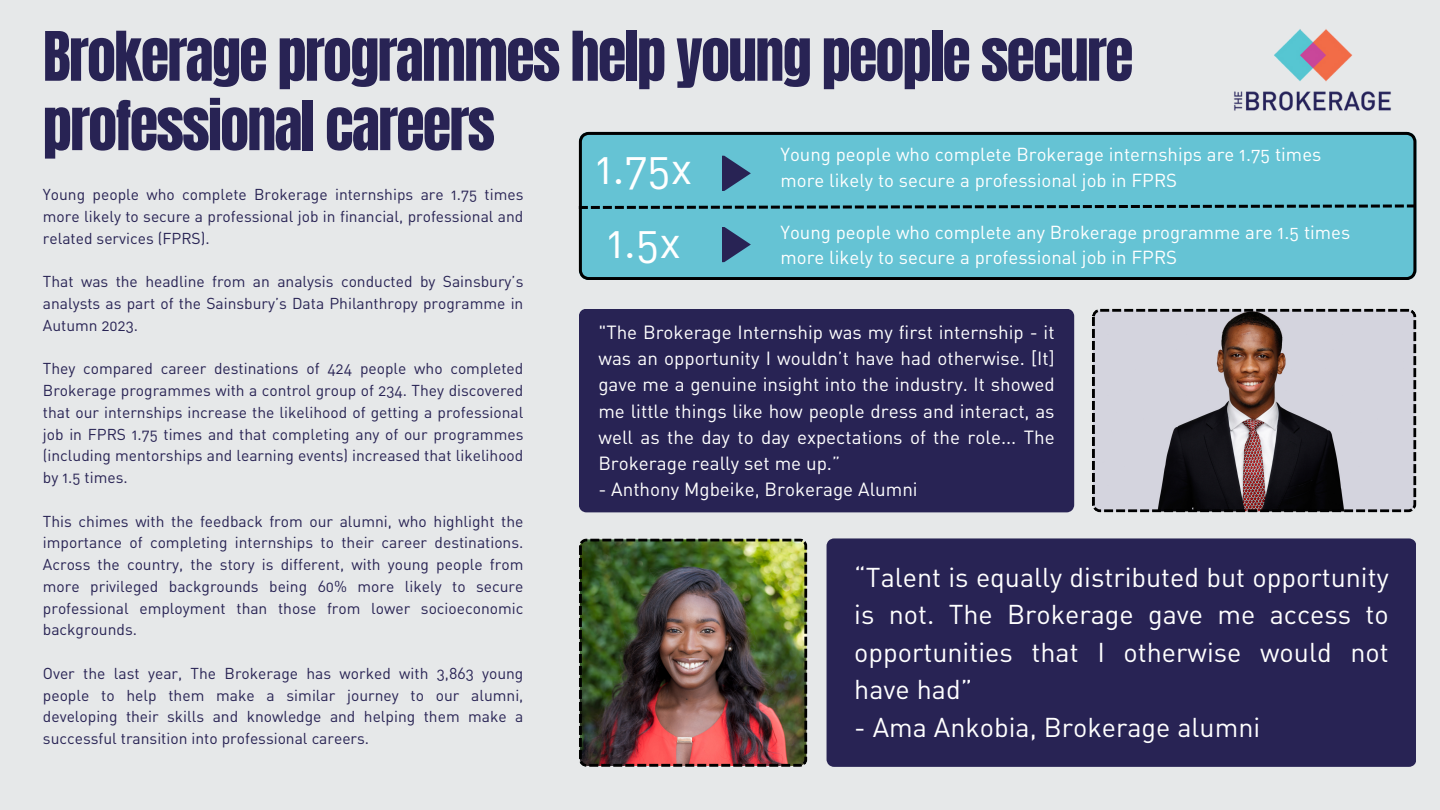
<style>
.page{position:relative;width:1440px;height:810px;background:#e6e8e9}
.page>*{position:absolute;margin:0;border:0;box-sizing:border-box;transform-origin:0 0}
.t1{font:57.9px/69.4px "Anton";letter-spacing:-.03em;color:#282354}
.t2{font:45px "DIN Regular Alternate";color:#fff}
.t3{font:26.9px/37.5px "DIN Regular Alternate";color:#fff;text-align:justify}
.t4{font:18.8px/26.2px "DIN Regular Alternate";color:#fff;text-align:justify}
.t5{font:18.6px/25.5px "DIN Regular Alternate";color:#fff}
.t6{font:15.6px/21.8px "DIN Regular Alternate";color:#282354;text-align:justify}
</style>
<div class="page">
<img style="left:1234px;top:29px;width:157px;height:82px">
<div style="left:579px;top:132px;width:837px;height:148px;background:#65c3d4"></div>
<svg style="left:579px;top:204px;width:837px;height:5px;background:#366a73"></svg>
<svg style="left:1092px;top:309px;width:324px;height:203px;background:#9d989d"></svg>
<img style="left:579px;top:538px;width:228px;height:229px">
<div style="left:579px;top:309px;width:495px;height:203px;background:#282354"></div>
<div style="left:827px;top:538px;width:589px;height:229px;background:#282354"></div>
<svg style="left:722px;top:156px;width:29px;height:35px"></svg>
<svg style="left:722px;top:227px;width:29px;height:35px"></svg>
<p class="t1" style="left:43px;top:23px;width:1092px">Brokerage programmes help young people secure professional careers</p>
<p class="t6" style="left:43px;top:184px;width:482px">Young people who complete Brokerage internships are 1.75 times more likely to secure a professional job in financial, professional and related services (FPRS).</p>
<p class="t6" style="left:43px;top:271px;width:482px">That was the headline from an analysis conducted by Sainsbury’s analysts as part of the Sainsbury’s Data Philanthropy programme in Autumn 2023.</p>
<p class="t6" style="left:43px;top:358px;width:482px">They compared career destinations of 424 people who completed Brokerage programmes with a control group of 234. They discovered that our internships increase the likelihood of getting a professional job in FPRS 1.75 times and that completing any of our programmes (including mentorships and learning events) increased that likelihood by 1.5 times.</p>
<p class="t6" style="left:43px;top:510px;width:482px">This chimes with the feedback from our alumni, who highlight the importance of completing internships to their career destinations.<br>Across the country, the story is different, with young people from more privileged backgrounds being 60% more likely to secure professional employment than those from lower socioeconomic backgrounds.</p>
<p class="t6" style="left:43px;top:662px;width:482px">Over the last year, The Brokerage has worked with 3,863 young people to help them make a similar journey to our alumni, developing their skills and knowledge and helping them make a successful transition into professional careers.</p>
<p class="t5" style="left:781px;top:142px;width:542px">Young people who complete Brokerage internships are 1.75 times more likely to secure a professional job in FPRS</p>
<p class="t5" style="left:781px;top:219px;width:571px">Young people who complete any Brokerage programme are 1.5 times more likely to secure a professional job in FPRS</p>
<p class="t2" style="left:596px;top:140px;width:98px">1.75x</p>
<p class="t2" style="left:607px;top:214px;width:75px">1.5x</p>
<p class="t4" style="left:598px;top:319px;width:458px">"The Brokerage Internship was my first internship - it was an opportunity I wouldn’t have had otherwise. [It] gave me a genuine insight into the industry. It showed me little things like how people dress and interact, as well as the day to day expectations of the role... The Brokerage really set me up.”</p>
<p class="t4" style="left:598px;top:476px;width:321px">- Anthony Mgbeike, Brokerage Alumni</p>
<p class="t3" style="left:854px;top:558px;width:536px">“Talent is equally distributed but opportunity is not. The Brokerage gave me access to opportunities that I otherwise would not have had”</p>
<p class="t3" style="left:854px;top:708px;width:408px">- Ama Ankobia, Brokerage alumni</p>
</div>
